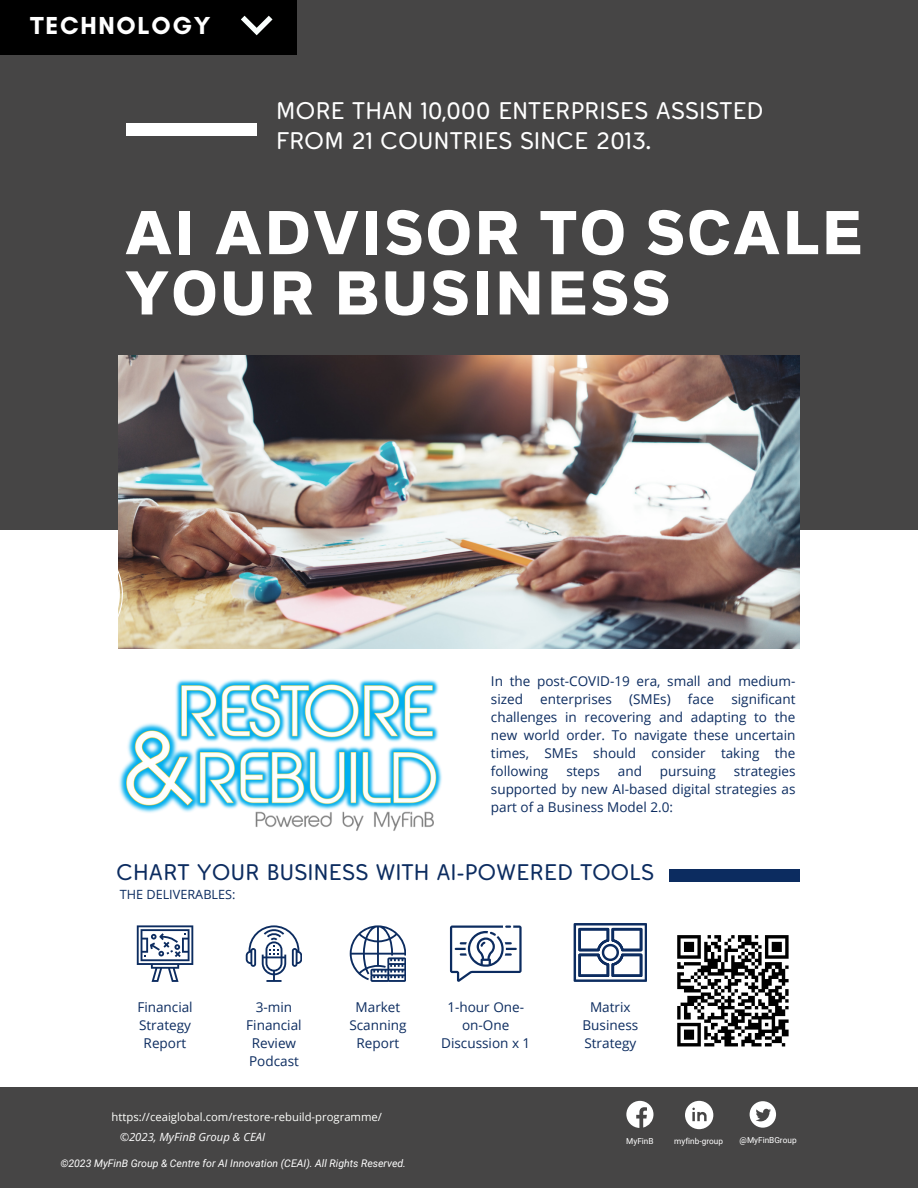
<style>
.page{position:relative;width:918px;height:1188px;background:#fff}
.page>*{position:absolute;margin:0;border:0;box-sizing:border-box;transform-origin:0 0}
.t1{font:800 55.65px/60.3px "Radnika Next";letter-spacing:.05em;color:#fff}
.t2{font:700 25.05px "Glacial Indifference";letter-spacing:.07em;color:#fff}
.t3{font:21.75px/30.5px "Tabarra Pro Round";letter-spacing:.02em;color:#fff}
.t4{font:20.4px "Tabarra Pro Round";letter-spacing:.02em;color:#0c2c60}
.t5{font:13.5px/18px "Open Sans";color:#0c2c60;text-align:center}
.t6{font:12.75px "Open Sans";color:#0c2c60}
.t7{font:11.25px "Open Sans";color:#fefffc}
.t8{font:italic 11.25px "Open Sans";color:#fff}
.t9{font:italic 10.5px "Roboto";color:#fff}
.t10{font:8.25px "Roboto";color:#fff}
</style>
<div class="page">
<div style="left:0;top:0;width:918px;height:529px;background:#464545"></div>
<div style="left:126px;top:124px;width:131px;height:12px;background:#fff"></div>
<img style="left:119px;top:679px;width:323px;height:152px">
<div style="left:0;top:1087px;width:918px;height:101px;background:#464545"></div>
<svg style="left:626px;top:1101px;width:27px;height:27px"></svg>
<svg style="left:685px;top:1101px;width:28px;height:28px"></svg>
<svg style="left:750px;top:1101px;width:26px;height:27px"></svg>
<img style="left:118px;top:355px;width:682px;height:294px">
<svg style="left:118px;top:540px;width:5px;height:108px"></svg>
<div style="left:670px;top:869px;width:130px;height:12px;background:#0c2c60"></div>
<svg style="left:137px;top:925px;width:56px;height:57px"></svg>
<svg style="left:246px;top:925px;width:56px;height:57px"></svg>
<svg style="left:350px;top:925px;width:56px;height:57px"></svg>
<svg style="left:450px;top:926px;width:72px;height:56px"></svg>
<svg style="left:574px;top:923px;width:73px;height:59px"></svg>
<svg style="left:677px;top:935px;width:112px;height:112px"></svg>
<div style="left:0;top:0;width:297px;height:55px;background:#000"></div>
<svg style="left:241px;top:16px;width:31px;height:19px"></svg>
<p class="t2" style="left:30px;top:10px;width:182px">TECHNOLOGY</p>
<p class="t3" style="left:276px;top:98px;width:489px">MORE THAN 10,000 ENTERPRISES ASSISTED<br>FROM 21 COUNTRIES SINCE 2013.</p>
<p class="t1" style="left:125px;top:203px;width:739px">AI ADVISOR TO SCALE<br>YOUR BUSINESS</p>
<p class="t5" style="left:491px;top:672px;width:306px;text-align:left">In the post-COVID-19 era, small and medium&shy;sized</p>
<p class="t5" style="left:491px;top:690px;width:306px;text-align:justify;text-indent:240px">significant challenges in recovering and adapting to the new world order. To navigate these uncertain times, SMEs should consider taking the following</p>
<p class="t5" style="left:540px;top:690px;width:73px">enterprises</p>
<p class="t5" style="left:629px;top:690px;width:43px">(SMEs)</p>
<p class="t5" style="left:688px;top:690px;width:28px">face</p>
<p class="t5" style="left:566px;top:762px;width:35px">steps</p>
<p class="t5" style="left:618px;top:762px;width:26px">and</p>
<p class="t5" style="left:660px;top:762px;width:58px">pursuing</p>
<p class="t5" style="left:491px;top:762px;width:306px;text-align:justify;text-indent:243px">strategies supported by new AI-based digital strategies as part of a Business Model 2.0:</p>
<p class="t4" style="left:116px;top:865px;width:539px">CHART YOUR BUSINESS WITH AI-POWERED TOOLS</p>
<p class="t6" style="left:120px;top:885px;width:117px">THE DELIVERABLES:</p>
<p class="t5" style="left:137px;top:998px;width:57px">Financial<br>Strategy<br>Report</p>
<p class="t5" style="left:246px;top:998px;width:57px">3-min<br>Financial<br>Review<br>Podcast</p>
<p class="t5" style="left:349px;top:998px;width:59px">Market<br>Scanning<br>Report</p>
<p class="t5" style="left:441px;top:998px;width:91px">1-hour One&shy;on-One<br>Discussion x 1</p>
<p class="t5" style="left:582px;top:998px;width:57px">Matrix<br>Business<br>Strategy</p>
<p class="t7" style="left:112px;top:1108px;width:272px">https://ceaiglobal.com/restore-rebuild-programme/</p>
<p class="t8" style="left:120px;top:1129px;width:147px">©2023, MyFinB Group &amp; CEAI</p>
<p class="t9" style="left:60px;top:1157px;width:347px">©2023 MyFinB Group &amp; Centre for AI Innovation (CEAI). All Rights Reserved.</p>
<p class="t10" style="left:626px;top:1136px;width:29px">MyFinB</p>
<p class="t10" style="left:674px;top:1136px;width:50px">myfinb-group</p>
<p class="t10" style="left:740px;top:1135px;width:59px">@MyFinBGroup</p>
</div>
